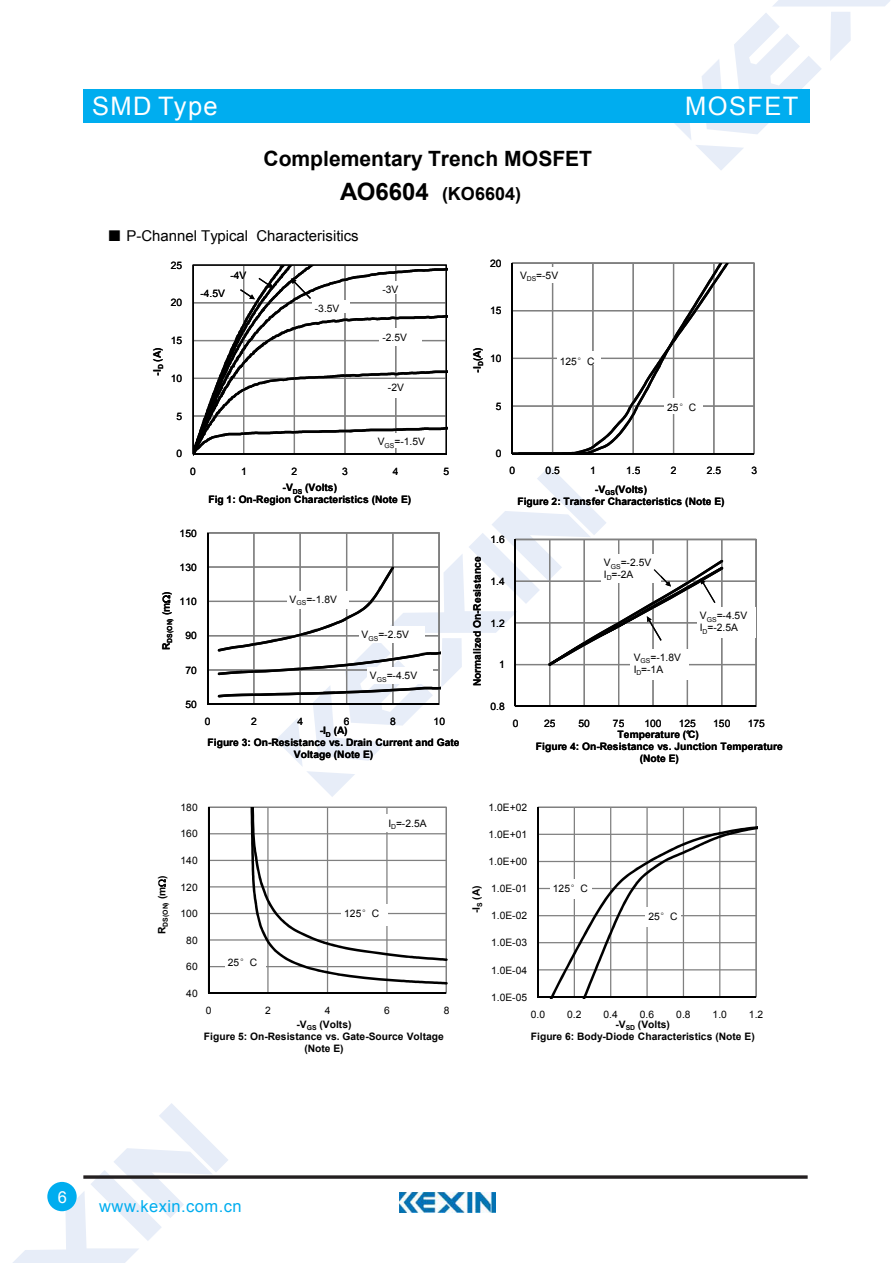
<style>
.page{position:relative;width:893px;height:1263px;background:#fff}
.page>*{position:absolute;margin:0;border:0;box-sizing:border-box;transform-origin:0 0}
.t1{font:25.5px "Arial";letter-spacing:.055em;color:#fff}
.t2{font:700 21px "Arial";color:#000}
.t3{font:700 18px "Arial";letter-spacing:.005em;color:#000}
.t4{font:16.5px "Arial";letter-spacing:.025em;color:#00adef}
.t5{font:16.5px "Arial";color:#fff}
.t6{font:15px "Arial";color:#000}
.t7{font:12.9px "Arial";color:#000}
.t8{font:700 10.2px/11.9px "Arial";letter-spacing:.005em;color:#000;text-align:center}
.t9{font:10.2px/11.9px "Arial";letter-spacing:.005em;color:#000}
.t10{font:700 6.9px "Arial";color:#000}
.s1{font-size:24px}
.s2{font-family:"Sim Sun"}
.s3{font-family:"TT64 E9 BFA0 t CID Win Char Set FFFF H"}
</style>
<div class="page">
<svg style="left:674px;top:0;width:216px;height:170px"></svg>
<svg style="left:13px;top:1103px;width:215px;height:160px"></svg>
<div style="left:83px;top:89px;width:726px;height:34px;background:#00adef"></div>
<svg style="left:83px;top:1175px;width:725px;height:4px;background:#433f40"></svg>
<div style="left:47px;top:1182px;width:30px;height:29px;background:#00adef;border-radius:50%"></div>
<img style="left:400px;top:1193px;width:95px;height:20px">
<svg style="left:729px;top:263px;width:26px;height:191px"></svg>
<hr style="left:512px;top:453px;width:242px;height:1px;background:#000">
<svg style="left:512px;top:263px;width:217px;height:192px"></svg>
<svg style="left:537px;top:807px;width:220px;height:191px"></svg>
<div style="left:645px;top:907px;width:36px;height:20px;background:#fff"></div>
<div style="left:550px;top:879px;width:42px;height:20px;background:#fff"></div>
<svg style="left:207px;top:466px;width:550px;height:331px"></svg>
<div style="left:631px;top:649px;width:58px;height:30px;background:#fff"></div>
<svg style="left:208px;top:807px;width:240px;height:187px"></svg>
<div style="left:664px;top:398px;width:38px;height:16px;background:#fff"></div>
<div style="left:557px;top:352px;width:43px;height:13px;background:#fff"></div>
<div style="left:517px;top:267px;width:52px;height:15px;background:#fff"></div>
<div style="left:287px;top:591px;width:61px;height:17px;background:#fff"></div>
<div style="left:367px;top:667px;width:66px;height:16px;background:#fff"></div>
<div style="left:386px;top:815px;width:47px;height:17px;background:#fff"></div>
<div style="left:225px;top:953px;width:40px;height:23px;background:#fff"></div>
<div style="left:341px;top:904px;width:46px;height:22px;background:#fff"></div>
<svg style="left:193px;top:265px;width:255px;height:190px"></svg>
<div style="left:359px;top:626px;width:66px;height:16px;background:#fff"></div>
<h1 class="t1" style="left:92px;top:89px;width:127px">SMD Type</h1>
<h2 class="t2" style="left:264px;top:144px;width:330px">Complementary Trench MOSFET</h2>
<h3 class="t3" style="left:340px;top:182px;width:183px"><span class="s1">AO6604</span> (KO6604)</h3>
<h3 class="t6" style="left:107px;top:226px;width:253px"><span class="s2">■</span> P-Channel Typical Characterisitics</h3>
<p class="t9" style="left:171px;top:259px;width:13px">25</p>
<p class="t9" style="left:171px;top:297px;width:13px">20</p>
<p class="t8" style="left:152px;top:376px;width:29px;rotate:-90deg">-I<sub>D</sub> (A)</p>
<p class="t9" style="left:171px;top:335px;width:13px">15</p>
<p class="t9" style="left:171px;top:372px;width:13px">10</p>
<p class="t9" style="left:177px;top:410px;width:7px">5</p>
<p class="t9" style="left:177px;top:448px;width:7px">0</p>
<p class="t9" style="left:230px;top:270px;width:18px">-4V</p>
<p class="t9" style="left:200px;top:288px;width:26px">-4.5V</p>
<p class="t9" style="left:315px;top:303px;width:26px">-3.5V</p>
<p class="t9" style="left:382px;top:283px;width:18px">-3V</p>
<p class="t9" style="left:382px;top:331px;width:26px">-2.5V</p>
<p class="t9" style="left:388px;top:382px;width:18px">-2V</p>
<p class="t9" style="left:378px;top:436px;width:49px">V<sub>GS</sub>=-1.5V</p>
<p class="t9" style="left:490px;top:257px;width:13px">20</p>
<p class="t9" style="left:490px;top:305px;width:13px">15</p>
<p class="t8" style="left:472px;top:373px;width:27px;rotate:-90deg">-I<sub>D</sub>(A)</p>
<p class="t9" style="left:490px;top:353px;width:13px">10</p>
<p class="t9" style="left:496px;top:400px;width:7px">5</p>
<p class="t9" style="left:496px;top:448px;width:7px">0</p>
<p class="t9" style="left:520px;top:270px;width:40px">V<sub>DS</sub>=-5V</p>
<p class="t9" style="left:560px;top:355px;width:36px">125<span class="s3">°</span>C</p>
<h1 class="t1" style="left:685px;top:89px;width:115px">MOSFET</h1>
<p class="t9" style="left:667px;top:402px;width:31px">25<span class="s3">°</span>C</p>
<p class="t9" style="left:190px;top:465px;width:7px">0</p>
<p class="t9" style="left:241px;top:465px;width:7px">1</p>
<p class="t9" style="left:292px;top:465px;width:7px">2</p>
<p class="t9" style="left:342px;top:465px;width:7px">3</p>
<p class="t9" style="left:393px;top:465px;width:7px">4</p>
<p class="t9" style="left:443px;top:465px;width:7px">5</p>
<p class="t9" style="left:180px;top:527px;width:19px">150</p>
<p class="t8" style="left:208px;top:482px;width:204px">-V<sub>DS</sub> (Volts)<br>Fig 1: On-Region Characteristics (Note E)</p>
<p class="t9" style="left:180px;top:561px;width:19px">130</p>
<p class="t10" style="left:165px;top:650px;width:60px;rotate:-90deg"><sup>R</sup>DS(ON) <sup>(m</sup> <sup>)</sup></p>
<p class="t9" style="left:180px;top:596px;width:19px">110</p>
<p class="t9" style="left:185px;top:630px;width:13px">90</p>
<p class="t9" style="left:185px;top:664px;width:13px">70</p>
<p class="t9" style="left:185px;top:699px;width:13px">50</p>
<p class="t9" style="left:290px;top:594px;width:49px">V<sub>GS</sub>=-1.8V</p>
<p class="t9" style="left:362px;top:629px;width:49px">V<sub>GS</sub>=-2.5V</p>
<p class="t9" style="left:370px;top:670px;width:49px">V<sub>GS</sub>=-4.5V</p>
<p class="t9" style="left:205px;top:716px;width:7px">0</p>
<p class="t9" style="left:251px;top:716px;width:7px">2</p>
<p class="t9" style="left:297px;top:716px;width:7px">4</p>
<p class="t9" style="left:344px;top:716px;width:7px">6</p>
<p class="t9" style="left:390px;top:716px;width:7px">8</p>
<p class="t9" style="left:434px;top:716px;width:13px">10</p>
<p class="t8" style="left:208px;top:725px;width:254px">-I<sub>D</sub> (A)<br>Figure 3: On-Resistance vs. Drain Current and Gate<br>Voltage (Note E)</p>
<p class="t9" style="left:510px;top:465px;width:7px">0</p>
<p class="t9" style="left:546px;top:465px;width:16px">0.5</p>
<p class="t9" style="left:590px;top:465px;width:7px">1</p>
<p class="t9" style="left:626px;top:465px;width:16px">1.5</p>
<p class="t9" style="left:671px;top:465px;width:7px">2</p>
<p class="t9" style="left:707px;top:465px;width:16px">2.5</p>
<p class="t9" style="left:751px;top:465px;width:7px">3</p>
<p class="t8" style="left:517px;top:484px;width:209px">-V<sub>GS</sub>(Volts)<br>Figure 2: Transfer Characteristics (Note E)</p>
<p class="t8" style="left:472px;top:686px;width:132px;rotate:-90deg">Normalized On-Resistance</p>
<p class="t9" style="left:490px;top:534px;width:16px">1.6</p>
<p class="t9" style="left:490px;top:575px;width:16px">1.4</p>
<p class="t9" style="left:604px;top:557px;width:49px">V<sub>GS</sub>=-2.5V<br>I<sub>D</sub>=-2A</p>
<p class="t9" style="left:490px;top:617px;width:16px">1.2</p>
<p class="t9" style="left:499px;top:659px;width:7px">1</p>
<p class="t9" style="left:634px;top:651px;width:49px">V<sub>GS</sub>=-1.8V<br>I<sub>D</sub>=-1A</p>
<p class="t9" style="left:700px;top:610px;width:49px">V<sub>GS</sub>=-4.5V<br>I<sub>D</sub>=-2.5A</p>
<p class="t7" style="left:717px;top:616px;width:9px">5</p>
<p class="t9" style="left:490px;top:700px;width:16px">0.8</p>
<p class="t9" style="left:513px;top:718px;width:7px">0</p>
<p class="t9" style="left:544px;top:718px;width:13px">25</p>
<p class="t9" style="left:578px;top:718px;width:13px">50</p>
<p class="t9" style="left:613px;top:718px;width:13px">75</p>
<p class="t9" style="left:644px;top:718px;width:19px">100</p>
<p class="t9" style="left:679px;top:718px;width:19px">125</p>
<p class="t9" style="left:713px;top:718px;width:19px">150</p>
<p class="t9" style="left:748px;top:718px;width:19px">175</p>
<p class="t8" style="left:536px;top:729px;width:248px">Temperature (°C)<br>Figure 4: On-Resistance vs. Junction Temperature (Note E)</p>
<p class="t10" style="left:161px;top:934px;width:60px;rotate:-90deg"><sup>R</sup>DS(ON) <sup>(m</sup> <sup>)</sup></p>
<p class="t9" style="left:180px;top:802px;width:19px">180</p>
<p class="t9" style="left:180px;top:828px;width:19px">160</p>
<p class="t9" style="left:180px;top:855px;width:19px">140</p>
<p class="t9" style="left:180px;top:881px;width:19px">120</p>
<p class="t9" style="left:180px;top:908px;width:19px">100</p>
<p class="t9" style="left:186px;top:934px;width:13px">80</p>
<p class="t9" style="left:186px;top:961px;width:13px">60</p>
<p class="t9" style="left:186px;top:987px;width:13px">40</p>
<p class="t9" style="left:228px;top:957px;width:31px">25<span class="s3">°</span>C</p>
<p class="t9" style="left:388px;top:818px;width:40px">I<sub>D</sub>=-2.5A</p>
<p class="t9" style="left:344px;top:908px;width:36px">125<span class="s3">°</span>C</p>
<p class="t9" style="left:206px;top:1004px;width:7px">0</p>
<p class="t9" style="left:265px;top:1004px;width:7px">2</p>
<p class="t9" style="left:325px;top:1004px;width:7px">4</p>
<p class="t9" style="left:384px;top:1004px;width:7px">6</p>
<p class="t9" style="left:444px;top:1004px;width:7px">8</p>
<p class="t8" style="left:204px;top:1019px;width:241px">-V<sub>GS</sub> (Volts)<br>Figure 5: On-Resistance vs. Gate-Source Voltage (Note E)</p>
<p class="t9" style="left:488px;top:802px;width:40px">1.0E+02</p>
<p class="t9" style="left:488px;top:829px;width:40px">1.0E+01</p>
<p class="t9" style="left:488px;top:856px;width:40px">1.0E+00</p>
<p class="t8" style="left:470px;top:913px;width:29px;rotate:-90deg">-I<sub>S</sub> (A)</p>
<p class="t9" style="left:491px;top:883px;width:38px">1.0E-01</p>
<p class="t9" style="left:491px;top:910px;width:38px">1.0E-02</p>
<p class="t9" style="left:491px;top:937px;width:38px">1.0E-03</p>
<p class="t9" style="left:491px;top:964px;width:38px">1.0E-04</p>
<p class="t9" style="left:491px;top:991px;width:38px">1.0E-05</p>
<p class="t9" style="left:553px;top:883px;width:36px">125<span class="s3">°</span>C</p>
<p class="t9" style="left:648px;top:911px;width:31px">25<span class="s3">°</span>C</p>
<p class="t9" style="left:531px;top:1008px;width:16px">0.0</p>
<p class="t9" style="left:567px;top:1008px;width:16px">0.2</p>
<p class="t9" style="left:603px;top:1008px;width:16px">0.4</p>
<p class="t9" style="left:640px;top:1008px;width:16px">0.6</p>
<p class="t9" style="left:676px;top:1008px;width:16px">0.8</p>
<p class="t9" style="left:712px;top:1008px;width:16px">1.0</p>
<p class="t9" style="left:749px;top:1008px;width:16px">1.2</p>
<p class="t8" style="left:531px;top:1019px;width:225px">-V<sub>SD</sub> (Volts)<br>Figure 6: Body-Diode Characteristics (Note E)</p>
<h3 class="t5" style="left:58px;top:1186px;width:11px">6</h3>
<h3 class="t4" style="left:99px;top:1196px;width:144px">www.kexin.com.cn</h3>
</div>
